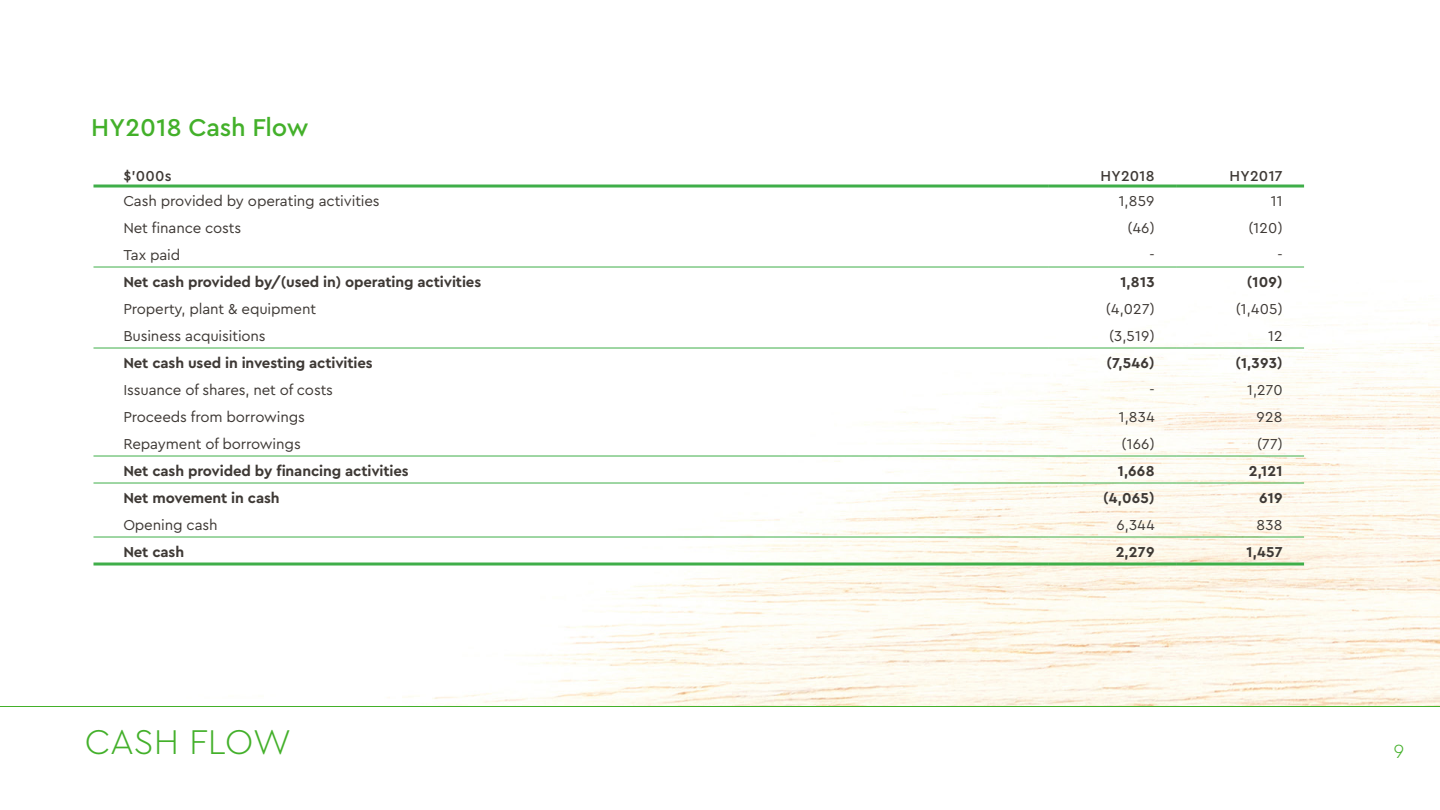
<style>
.page{position:relative;width:1440px;height:810px;background:#fff}
.page>*{position:absolute;margin:0;border:0;box-sizing:border-box;transform-origin:0 0}
.t1{font:300 36px "Cera";letter-spacing:-.005em;color:#43b02a}
.t2{font:500 25.5px "Cera";letter-spacing:-.01em;color:#43b02a}
.t3{font:300 20.02px "Cera";color:#43b02a}
.t4{font:15.08px "Cera";letter-spacing:-.01em;color:#3e3935}
.t5{font:700 15.08px "Cera";letter-spacing:-.01em;color:#3e3935}
.t6{font:500 15.08px "Cera";letter-spacing:.02em;color:#3e3935}
</style>
<div class="page">
<img style="left:93px;top:184px;width:1347px;height:522px">
<hr style="left:0;top:706px;width:1440px;height:1px;background:#43b02a">
<hr style="left:93px;top:185px;width:955px;height:3px;background:#3fae49">
<hr style="left:1048px;top:185px;width:128px;height:3px;background:#3fae49">
<hr style="left:1176px;top:185px;width:128px;height:3px;background:#3fae49">
<hr style="left:93px;top:563px;width:955px;height:3px;background:#3fae49">
<hr style="left:1048px;top:563px;width:128px;height:3px;background:#3fae49">
<hr style="left:1176px;top:563px;width:128px;height:3px;background:#3fae49">
<hr style="left:93px;top:267px;width:955px;height:1px;background:#3fae49">
<hr style="left:1048px;top:267px;width:128px;height:1px;background:#3fae49">
<hr style="left:1176px;top:267px;width:128px;height:1px;background:#3fae49">
<hr style="left:93px;top:348px;width:955px;height:1px;background:#3fae49">
<hr style="left:1048px;top:348px;width:128px;height:1px;background:#3fae49">
<hr style="left:1176px;top:348px;width:128px;height:1px;background:#3fae49">
<hr style="left:93px;top:456px;width:955px;height:1px;background:#3fae49">
<hr style="left:1048px;top:456px;width:128px;height:1px;background:#3fae49">
<hr style="left:1176px;top:456px;width:128px;height:1px;background:#3fae49">
<hr style="left:93px;top:537px;width:955px;height:1px;background:#3fae49">
<hr style="left:1048px;top:537px;width:128px;height:1px;background:#3fae49">
<hr style="left:1176px;top:537px;width:128px;height:1px;background:#3fae49">
<hr style="left:93px;top:483px;width:955px;height:1px;background:#3fae49">
<hr style="left:1048px;top:483px;width:128px;height:1px;background:#3fae49">
<hr style="left:1176px;top:483px;width:128px;height:1px;background:#3fae49">
<h2 class="t2" style="left:91px;top:110px;width:219px">HY2018 Cash Flow</h2>
<p class="t6" style="left:123px;top:166px;width:50px">$’000s</p>
<p class="t6" style="left:1100px;top:166px;width:56px">HY2018</p>
<p class="t6" style="left:1229px;top:166px;width:55px">HY2017</p>
<p class="t4" style="left:123px;top:190px;width:258px">Cash provided by operating activities</p>
<p class="t4" style="left:1119px;top:190px;width:37px">1,859</p>
<p class="t4" style="left:1271px;top:190px;width:13px">11</p>
<p class="t4" style="left:123px;top:217px;width:120px">Net finance costs</p>
<p class="t4" style="left:1128px;top:217px;width:29px">(46)</p>
<p class="t4" style="left:1248px;top:217px;width:36px">(120)</p>
<p class="t4" style="left:123px;top:244px;width:58px">Tax paid</p>
<p class="t4" style="left:1150px;top:244px;width:7px">-</p>
<p class="t4" style="left:1278px;top:244px;width:7px">-</p>
<p class="t5" style="left:123px;top:271px;width:359px">Net cash provided by/(used in) operating activities</p>
<p class="t5" style="left:1120px;top:271px;width:36px">1,813</p>
<p class="t5" style="left:1247px;top:271px;width:37px">(109)</p>
<p class="t4" style="left:123px;top:298px;width:194px">Property, plant &amp; equipment</p>
<p class="t4" style="left:1106px;top:298px;width:50px">(4,027)</p>
<p class="t4" style="left:1236px;top:298px;width:49px">(1,405)</p>
<p class="t4" style="left:123px;top:325px;width:144px">Business acquisitions</p>
<p class="t4" style="left:1109px;top:325px;width:47px">(3,519)</p>
<p class="t4" style="left:1268px;top:325px;width:16px">12</p>
<p class="t5" style="left:123px;top:352px;width:251px">Net cash used in investing activities</p>
<p class="t5" style="left:1106px;top:352px;width:50px">(7,546)</p>
<p class="t5" style="left:1235px;top:352px;width:49px">(1,393)</p>
<p class="t4" style="left:123px;top:379px;width:211px">Issuance of shares, net of costs</p>
<p class="t4" style="left:1150px;top:379px;width:7px">-</p>
<p class="t4" style="left:1247px;top:379px;width:37px">1,270</p>
<p class="t4" style="left:123px;top:406px;width:183px">Proceeds from borrowings</p>
<p class="t4" style="left:1119px;top:406px;width:37px">1,834</p>
<p class="t4" style="left:1257px;top:406px;width:28px">928</p>
<p class="t4" style="left:123px;top:433px;width:179px">Repayment of borrowings</p>
<p class="t4" style="left:1122px;top:433px;width:35px">(166)</p>
<p class="t4" style="left:1257px;top:433px;width:27px">(77)</p>
<p class="t5" style="left:123px;top:460px;width:287px">Net cash provided by financing activities</p>
<p class="t5" style="left:1118px;top:460px;width:38px">1,668</p>
<p class="t5" style="left:1249px;top:460px;width:35px">2,121</p>
<p class="t5" style="left:123px;top:487px;width:158px">Net movement in cash</p>
<p class="t5" style="left:1103px;top:487px;width:53px">(4,065)</p>
<p class="t5" style="left:1259px;top:487px;width:25px">619</p>
<p class="t4" style="left:123px;top:514px;width:96px">Opening cash</p>
<p class="t4" style="left:1116px;top:514px;width:40px">6,344</p>
<p class="t4" style="left:1256px;top:514px;width:28px">838</p>
<p class="t5" style="left:123px;top:541px;width:62px">Net cash</p>
<p class="t5" style="left:1116px;top:541px;width:40px">2,279</p>
<p class="t5" style="left:1247px;top:541px;width:38px">1,457</p>
<h1 class="t1" style="left:85px;top:718px;width:208px">CASH FLOW</h1>
<h3 class="t3" style="left:1394px;top:738px;width:12px">9</h3>
</div>
